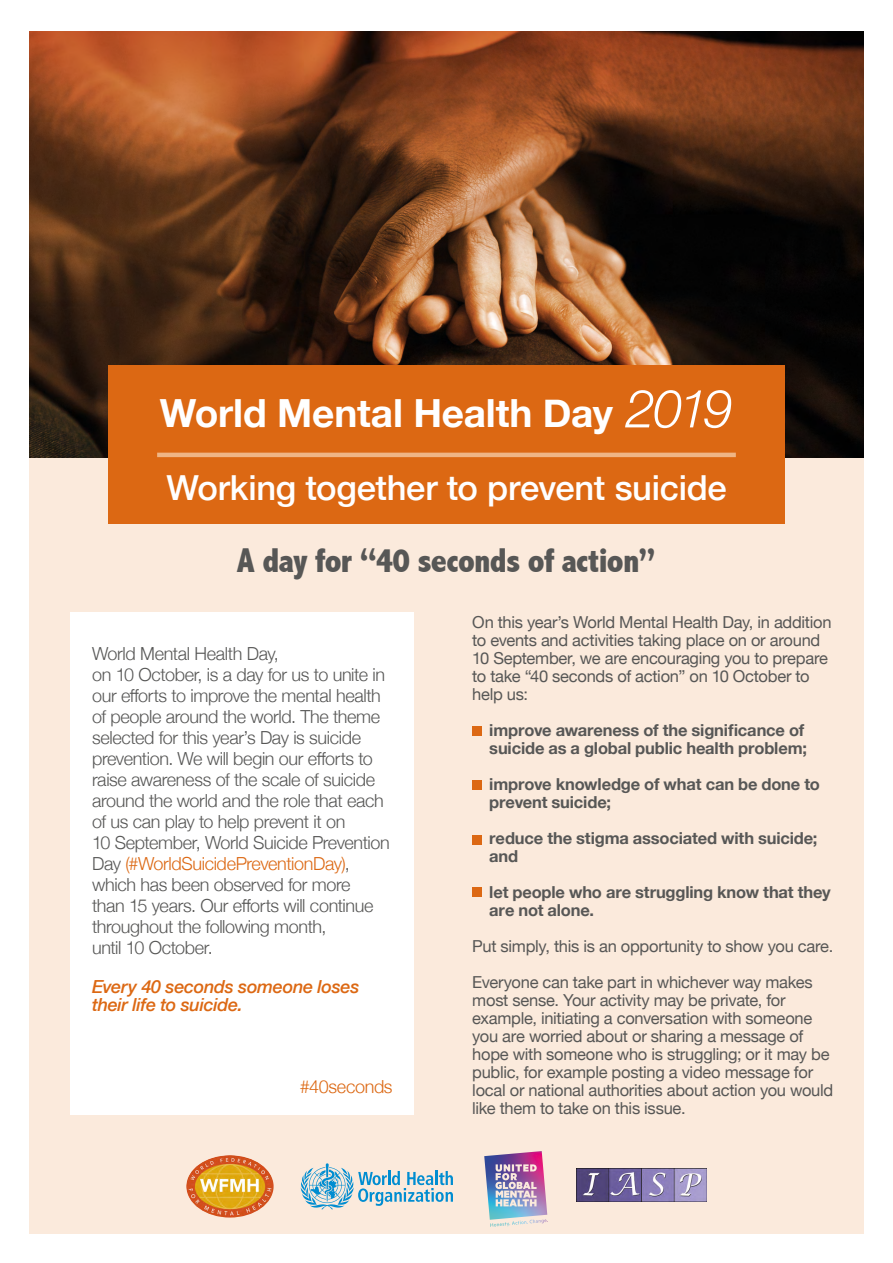
<style>
.page{position:relative;width:893px;height:1263px;background:#fff}
.page>*{position:absolute;margin:0;border:0;box-sizing:border-box;transform-origin:0 0}
.t1{font:700 38.85px "Helvetica Neue";letter-spacing:-.005em;color:#fff}
.t2{font:500 34.5px "Helvetica Neue";letter-spacing:-.01em;color:#fff}
.t3{font:800 condensed 34.5px "Abadi";letter-spacing:-.02em;color:#575756}
.t4{font:300 18px/21px "Helvetica Neue";letter-spacing:-.02em;color:#575756}
.t5{font:italic 500 18px/18px "Helvetica Neue";letter-spacing:-.015em;color:#dc6813}
.t6{font:300 18px "Helvetica Neue";letter-spacing:-.02em;color:#dc6813}
.t7{font:16.5px/18px "Helvetica Neue";letter-spacing:-.015em;color:#575756}
.t8{font:700 16.5px/18px "Helvetica Neue";letter-spacing:-.01em;color:#575756}
.s1{font-weight:300;font-style:italic;font-size:52.8px}
.s2{color:#dc6813}
</style>
<div class="page">
<div style="left:29px;top:32px;width:835px;height:1202px;background:#fbeadc"></div>
<img style="left:29px;top:32px;width:835px;height:425px">
<div style="left:70px;top:612px;width:344px;height:503px;background:#fff"></div>
<div style="left:108px;top:365px;width:676px;height:158px;background:#dc6813"></div>
<div style="left:472px;top:726px;width:10px;height:10px;background:#dc6813"></div>
<div style="left:472px;top:780px;width:10px;height:10px;background:#dc6813"></div>
<div style="left:472px;top:835px;width:10px;height:9px;background:#dc6813"></div>
<div style="left:472px;top:887px;width:10px;height:9px;background:#dc6813"></div>
<hr style="left:157px;top:453px;width:579px;height:4px;background:#efb585">
<svg style="left:300px;top:1163px;width:153px;height:46px"></svg>
<img style="left:186px;top:1155px;width:88px;height:62px">
<img style="left:484px;top:1151px;width:63px;height:69px">
<img style="left:576px;top:1168px;width:131px;height:33px">
<h1 class="t1" style="left:160px;top:383px;width:575px">World Mental Health Day <span class="s1">2019</span></h1>
<h2 class="t2" style="left:166px;top:459px;width:562px">Working together to prevent suicide</h2>
<h2 class="t3" style="left:237px;top:540px;width:420px">A day for “40 seconds of action”</h2>
<p class="t4" style="left:92px;top:641px;width:299px">World Mental Health Day,<br>on 10 October, is a day for us to unite in our efforts to improve the mental health of people around the world. The theme selected for this year’s Day is suicide prevention. We will begin our efforts to raise awareness of the scale of suicide around the world and the role that each of us can play to help prevent it on<br>10 September, World Suicide Prevention Day <span class="s2">(#WorldSuicidePreventionDay)</span>, which has been observed for more<br>than 15 years. Our efforts will continue throughout the following month,<br>until 10 October.</p>
<p class="t5" style="left:92px;top:976px;width:269px">Every 40 seconds someone loses their life to suicide.</p>
<p class="t6" style="left:300px;top:1072px;width:94px">#40seconds</p>
<p class="t7" style="left:472px;top:614px;width:361px">On this year’s World Mental Health Day, in addition to events and activities taking place on or around 10 September, we are encouraging you to prepare to take “40 seconds of action” on 10 October to help us:</p>
<p class="t8" style="left:489px;top:722px;width:319px">improve awareness of the significance of suicide as a global public health problem;</p>
<p class="t8" style="left:489px;top:776px;width:332px">improve knowledge of what can be done to prevent suicide;</p>
<p class="t8" style="left:489px;top:830px;width:330px">reduce the stigma associated with suicide; and</p>
<p class="t8" style="left:489px;top:884px;width:343px">let people who are struggling know that they are not alone.</p>
<p class="t7" style="left:472px;top:929px;width:362px;line-height:36px">Put simply, this is an opportunity to show you care.<br>Everyone can take part in whichever way makes</p>
<p class="t7" style="left:472px;top:992px;width:362px">most sense. Your activity may be private, for example, initiating a conversation with someone you are worried about or sharing a message of hope with someone who is struggling; or it may be public, for example posting a video message for local or national authorities about action you would like them to take on this issue.</p>
</div>
